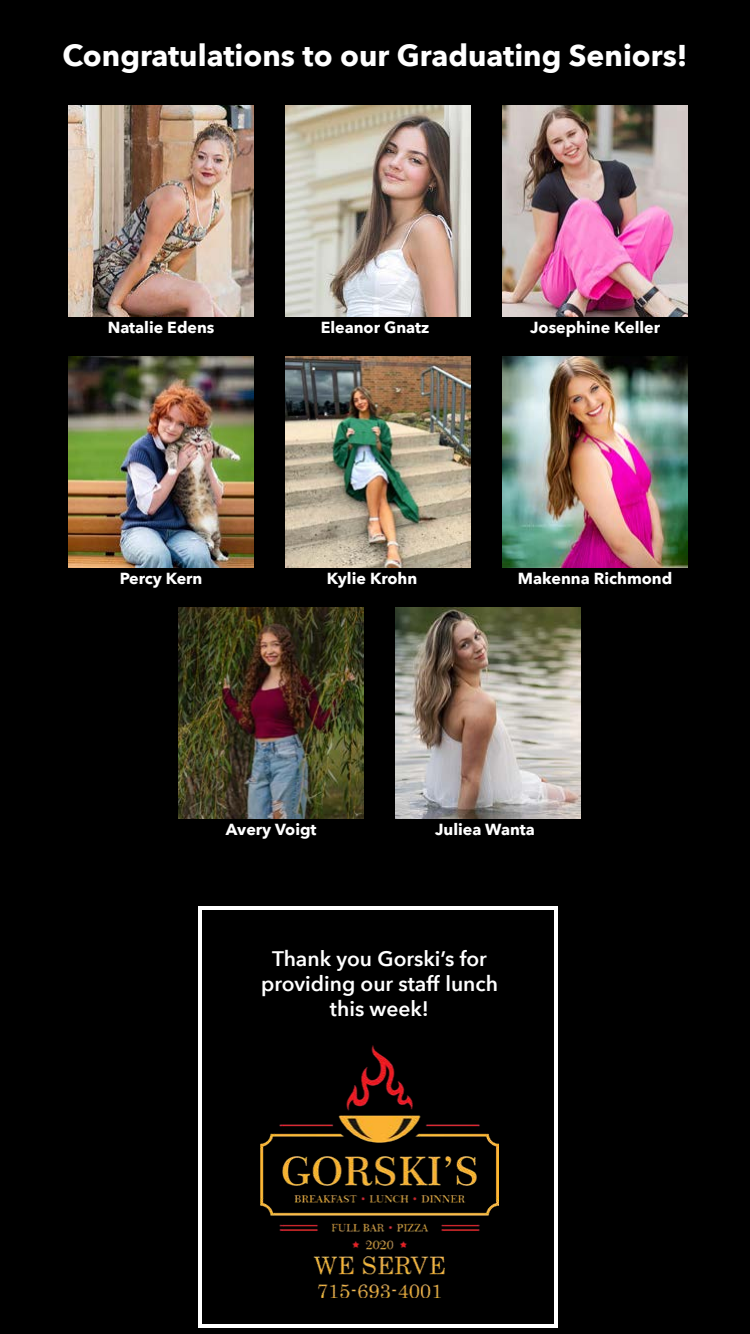
<style>
.page{position:relative;width:750px;height:1334px;background:#000}
.page>*{position:absolute;margin:0;border:0;box-sizing:border-box;transform-origin:0 0}
.t1{font:700 30px "Avenir Next";color:#fff}
.t2{font:600 21px/25.2px "Avenir Next";color:#fff;text-align:center}
.t3{font:700 16px "Avenir Next";color:#fff}
</style>
<div class="page">
<img style="left:69px;top:105px;width:185px;height:212px">
<img style="left:69px;top:356px;width:185px;height:212px">
<img style="left:179px;top:607px;width:185px;height:212px">
<img style="left:286px;top:105px;width:185px;height:212px">
<img style="left:286px;top:356px;width:185px;height:212px">
<img style="left:396px;top:607px;width:185px;height:212px">
<img style="left:503px;top:105px;width:185px;height:212px">
<img style="left:503px;top:356px;width:185px;height:212px">
<img style="left:261px;top:1045px;width:237px;height:253px">
<div style="left:198px;top:906px;width:360px;height:422px;border:4px solid #fff"></div>
<h1 class="t1" style="left:62px;top:30px;width:627px">Congratulations to our Graduating Seniors!</h1>
<p class="t3" style="left:108px;top:314px;width:108px">Natalie Edens</p>
<p class="t3" style="left:321px;top:314px;width:110px">Eleanor Gnatz</p>
<p class="t3" style="left:530px;top:314px;width:132px">Josephine Keller</p>
<p class="t3" style="left:120px;top:565px;width:84px">Percy Kern</p>
<p class="t3" style="left:518px;top:565px;width:156px">Makenna Richmond</p>
<p class="t3" style="left:327px;top:565px;width:92px">Kylie Krohn</p>
<p class="t3" style="left:226px;top:816px;width:92px">Avery Voigt</p>
<p class="t3" style="left:435px;top:816px;width:101px">Juliea Wanta</p>
<h2 class="t2" style="left:261px;top:946px;width:238px">Thank you Gorski’s for providing our staff lunch this week!</h2>
</div>
